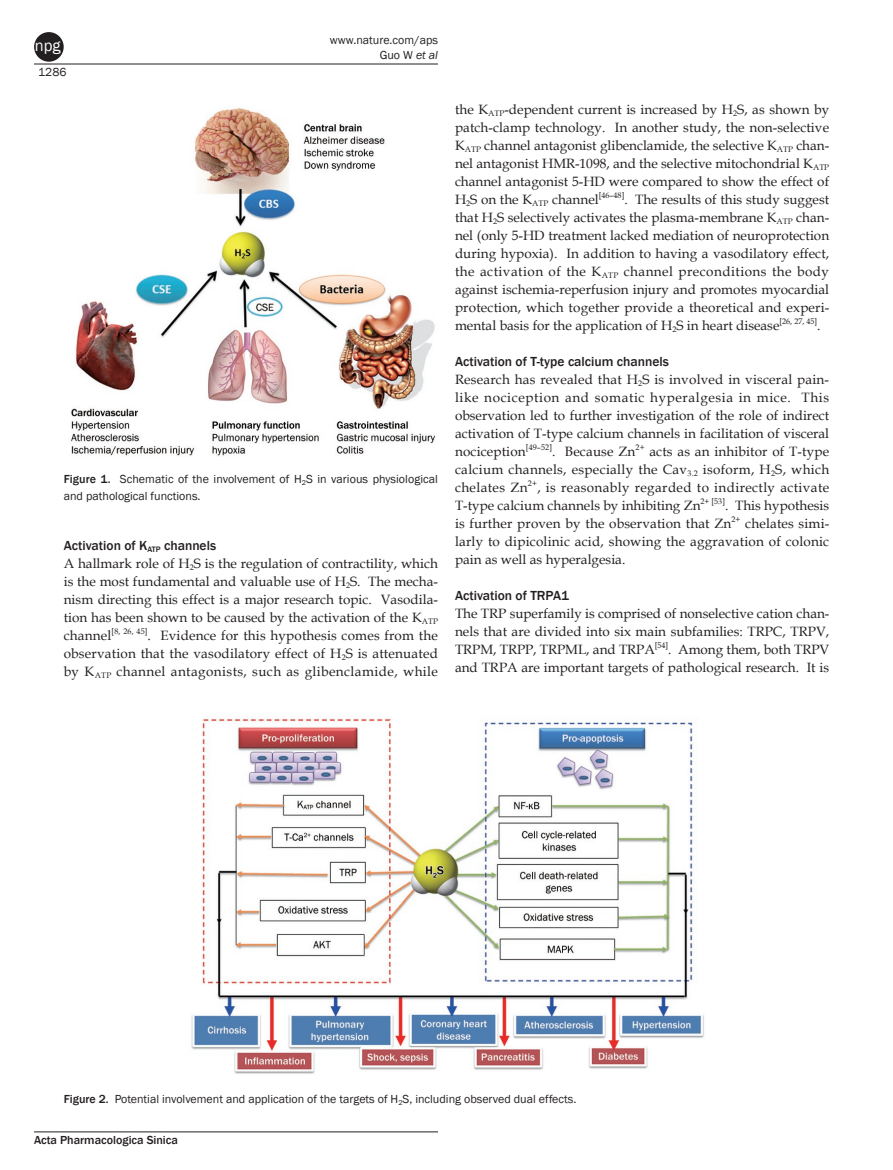
<style>
.page{position:relative;width:893px;height:1170px;background:#fff}
.page>*{position:absolute;margin:0;border:0;box-sizing:border-box;transform-origin:0 0}
.t1{font:16.5px "Franklin Gothic Book 2";color:#fff}
.无段头空英文正文{font:13.5px/18px "Book Antiqua";color:#231f20;text-align:justify}
.二级标题{font:500 13.5px "Franklin Gothic";color:#231f20}
.图表注{font:12px/15px "Franklin Gothic Book 2";color:#231f20;text-align:right}
.图表注-2{font:12px "Franklin Gothic";color:#231f20}
.t2{font:500 12px "Franklin Gothic";color:#231f20}
.书眉{font:12px "Franklin Gothic";color:#231f20}
.s1{font-family:"Franklin Gothic";font-style:italic}
.s2{font-family:"Franklin Gothic";font-weight:500}
.s3{font-weight:500}
.s4{font-family:"Franklin Gothic Book 2"}
</style>
<div class="page">
<hr style="left:34px;top:64px;width:404px;height:1px;background:#231f20">
<hr style="left:34px;top:1131px;width:404px;height:1px;background:#231f20">
<div style="left:34px;top:32px;width:30px;height:30px;background:#231f20;border-radius:50%"></div>
<img style="left:191px;top:718px;width:513px;height:356px">
<img style="left:71px;top:108px;width:365px;height:348px">
<p class="t1" style="left:35px;top:35px;width:27px">npg</p>
<p class="书眉" style="left:38px;top:64px;width:30px">1286</p>
<p class="图表注" style="left:330px;top:32px;width:110px">www.nature.com/aps<br>Guo W <span class="s1">et al</span></p>
<p class="图表注" style="left:64px;top:471px;width:376px;line-height:16.5px;text-align:left"><span class="s2">Figure 1.</span> Schematic of the involvement of H<sub>2</sub>S in various physiological and pathological functions.</p>
<p class="二级标题" style="left:64px;top:537px;width:154px">Activation of K<sub>ATP</sub> channels</p>
<p class="无段头空英文正文" style="left:64px;top:554px;width:376px">A hallmark role of H<sub>2</sub>S is the regulation of contractility, which is the most fundamental and valuable use of H<sub>2</sub>S. The mecha&shy;nism directing this effect is a major research topic. Vasodila&shy;tion has been shown to be caused by the activation of the K<sub>ATP </sub>channel<sup>[8,</sup> <sup>26,</sup> <sup>45]</sup>. Evidence for this hypothesis comes from the observation that the vasodilatory effect of H<sub>2</sub>S is attenuated by K<sub>ATP</sub> channel antagonists, such as glibenclamide, while</p>
<p class="无段头空英文正文" style="left:455px;top:100px;width:376px">the K<sub>ATP</sub>-dependent current is increased by H<sub>2</sub>S, as shown by patch-clamp technology. In another study, the non-selective K<sub>ATP</sub> channel antagonist glibenclamide, the selective K<sub>ATP</sub> chan&shy;nel antagonist HMR-1098, and the selective mitochondrial K<sub>ATP </sub>channel antagonist 5-HD were compared to show the effect of H<sub>2</sub>S on the K<sub>ATP</sub> channel<sup>[46–48]</sup>. The results of this study suggest that H<sub>2</sub>S selectively activates the plasma-membrane K<sub>ATP</sub> chan&shy;nel (only 5-HD treatment lacked mediation of neuroprotection during hypoxia). In addition to having a vasodilatory effect, the activation of the K<sub>ATP</sub> channel preconditions the body against ischemia-reperfusion injury and promotes myocardial protection, which together provide a theoretical and experi&shy;mental basis for the application of H<sub>2</sub>S in heart disease<sup>[26,</sup> <sup>27,</sup> <sup>45]</sup>.</p>
<p class="二级标题" style="left:455px;top:352px;width:215px">Activation of T-type calcium channels</p>
<p class="无段头空英文正文" style="left:455px;top:370px;width:376px">Research has revealed that H<sub>2</sub>S is involved in visceral pain&shy;like nociception and somatic hyperalgesia in mice. This observation led to further investigation of the role of indirect activation of T-type calcium channels in facilitation of visceral nociception<sup>[49–52]</sup>. Because Zn<sup>2+</sup> acts as an inhibitor of T-type calcium channels, especially the Cav<sub>3.2</sub> isoform, H<sub>2</sub>S, which chelates Zn<sup>2+</sup>, is reasonably regarded to indirectly activate T-type calcium channels by inhibiting Zn<sup>2+</sup> <sup>[53]</sup>. This hypothesis is further proven by the observation that Zn<sup>2+</sup> chelates simi&shy;larly to dipicolinic acid, showing the aggravation of colonic pain as well as hyperalgesia.</p>
<p class="二级标题" style="left:455px;top:586px;width:116px">Activation of TRPA1</p>
<p class="无段头空英文正文" style="left:455px;top:604px;width:376px">The TRP superfamily is comprised of nonselective cation chan&shy;nels that are divided into six main subfamilies: TRPC, TRPV, TRPM, TRPP, TRPML, and TRPA<sup>[54]</sup>. Among them, both TRPV and TRPA are important targets of pathological research. It is</p>
<p class="图表注-2" style="left:64px;top:1090px;width:514px"><span class="s3">Figure 2.</span> Potential involvement and application of the targets of H<sub>2</sub><span class="s4">S, including observed dual effects.</span></p>
<p class="t2" style="left:34px;top:1132px;width:145px">Acta Pharmacologica Sinica</p>
</div>
